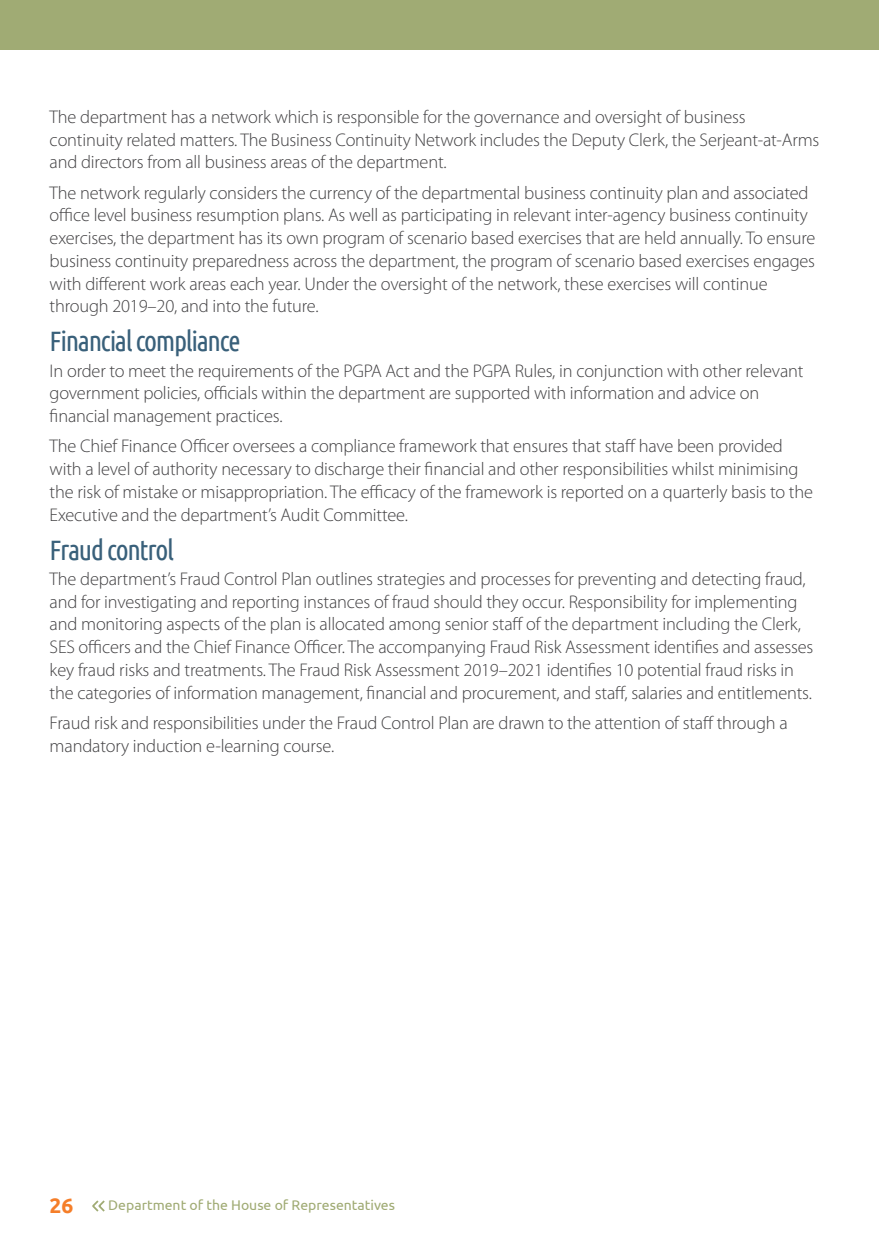
<style>
.page{position:relative;width:879px;height:1260px;background:#fff}
.page>*{position:absolute;margin:0;border:0;box-sizing:border-box;transform-origin:0 0}
.t1{font:28px "Ubuntu Condensed";letter-spacing:-.045em;color:#39607a}
.t2{font:700 21px "Ubuntu";color:#f57e29}
.t3{font:300 18.38px/22.8px "Myriad Pro";letter-spacing:-.01em;color:#414042}
.t4{font:14px "Ubuntu";color:#a0ab74}
</style>
<div class="page">
<div style="left:0;top:0;width:878px;height:50px;background:#a0ab74"></div>
<svg style="left:92px;top:1200px;width:13px;height:12px"></svg>
<p class="t3" style="left:50px;top:105px;width:770px">The department has a network which is responsible for the governance and oversight of business continuity related matters. The Business Continuity Network includes the Deputy Clerk, the Serjeant-at-Arms and directors from all business areas of the department.</p>
<p class="t3" style="left:50px;top:181px;width:766px">The network regularly considers the currency of the departmental business continuity plan and associated office level business resumption plans. As well as participating in relevant inter-agency business continuity exercises, the department has its own program of scenario based exercises that are held annually. To ensure business continuity preparedness across the department, the program of scenario based exercises engages with different work areas each year. Under the oversight of the network, these exercises will continue through 2019–20, and into the future.</p>
<h1 class="t1" style="left:50px;top:324px;width:192px">Financial compliance</h1>
<p class="t3" style="left:50px;top:359px;width:755px">In order to meet the requirements of the PGPA Act and the PGPA Rules, in conjunction with other relevant government policies, officials within the department are supported with information and advice on financial management practices.</p>
<p class="t3" style="left:50px;top:435px;width:764px">The Chief Finance Officer oversees a compliance framework that ensures that staff have been provided with a level of authority necessary to discharge their financial and other responsibilities whilst minimising the risk of mistake or misappropriation. The efficacy of the framework is reported on a quarterly basis to the Executive and the department’s Audit Committee.</p>
<h1 class="t1" style="left:50px;top:532px;width:126px">Fraud control</h1>
<p class="t3" style="left:50px;top:567px;width:764px">The department’s Fraud Control Plan outlines strategies and processes for preventing and detecting fraud, and for investigating and reporting instances of fraud should they occur. Responsibility for implementing and monitoring aspects of the plan is allocated among senior staff of the department including the Clerk, SES officers and the Chief Finance Officer. The accompanying Fraud Risk Assessment identifies and assesses key fraud risks and treatments. The Fraud Risk Assessment 2019–2021 identifies 10 potential fraud risks in the categories of information management, financial and procurement, and staff, salaries and entitlements.</p>
<p class="t3" style="left:50px;top:711px;width:739px">Fraud risk and responsibilities under the Fraud Control Plan are drawn to the attention of staff through a mandatory induction e-learning course.</p>
<p class="t2" style="left:50px;top:1193px;width:25px">26</p>
<p class="t4" style="left:108px;top:1197px;width:288px">Department of the House of Representatives</p>
</div>
